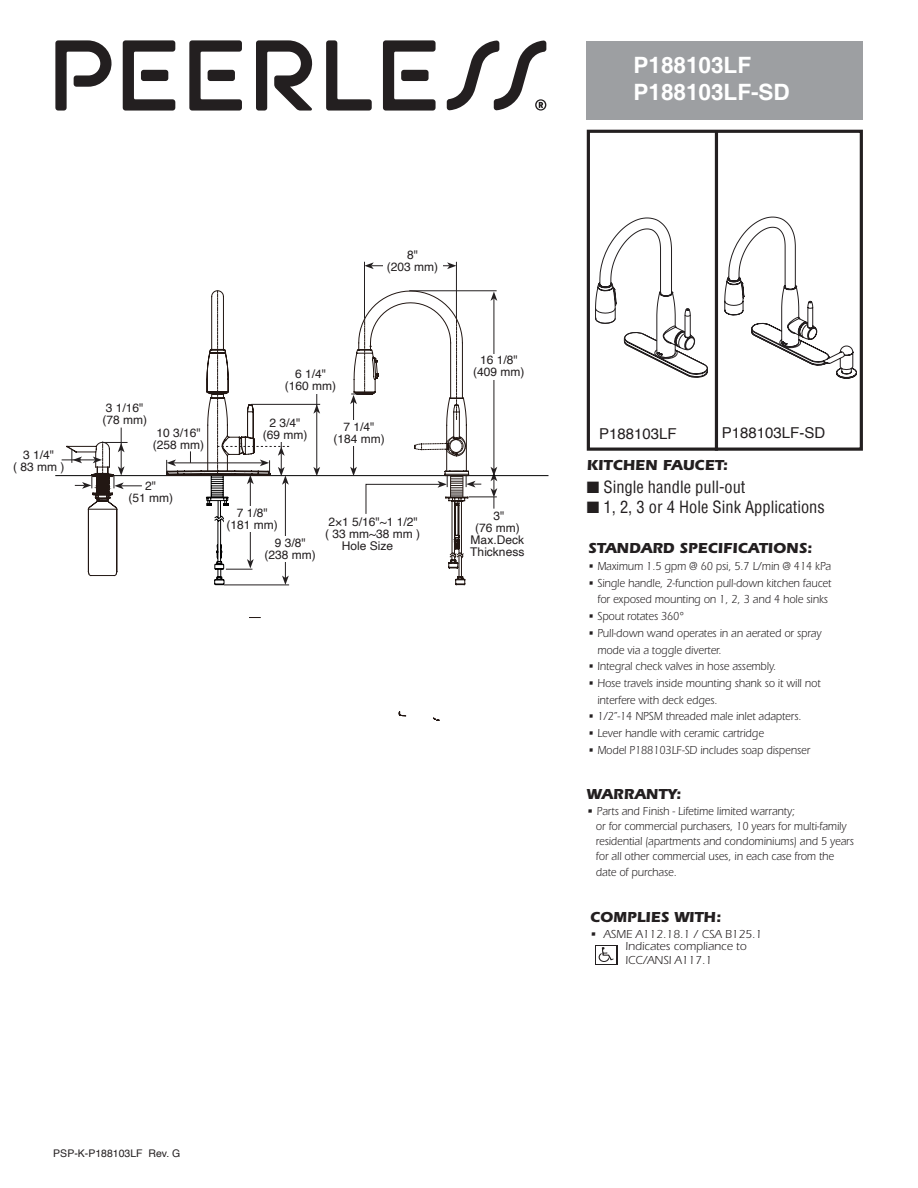
<style>
.page{position:relative;width:918px;height:1188px;background:#fff}
.page>*{position:absolute;margin:0;border:0;box-sizing:border-box;transform-origin:0 0}
.t1{font:700 22.5px/27px "Helvetica";color:#fff}
.t2{font:condensed 16.5px "Helvetica";color:#231f20}
.t3{font:700 15px "Itc Eras";color:#231f20}
.t4{font:15px "Helvetica";color:#231f20}
.t5{font:12px/16.8px "Itc Eras";color:#231f20;scale:.9 1}
.t6{font:12px/15.3px "Itc Eras";color:#231f20}
.t7{font:12px/12px "Helvetica";color:#231f20;text-align:center}
.t8{font:10.5px "Helvetica";color:#231f20}
</style>
<div class="page">
<div style="left:587px;top:130px;width:276px;height:321px;border:3px solid #231f20"></div>
<div style="left:587px;top:42px;width:276px;height:78px;background:#9d9fa2"></div>
<svg style="left:598px;top:953px;width:14px;height:9px"></svg>
<svg style="left:599px;top:952px;width:11px;height:10px"></svg>
<svg style="left:601px;top:947px;width:13px;height:13px"></svg>
<hr style="left:409px;top:290px;width:88px;height:1px;background:#231f20">
<svg style="left:55px;top:40px;width:57px;height:71px"></svg>
<svg style="left:123px;top:40px;width:52px;height:71px"></svg>
<div style="left:141px;top:70px;width:27px;height:11px;background:#231f20;border-radius:3px"></div>
<svg style="left:189px;top:40px;width:53px;height:71px"></svg>
<div style="left:208px;top:70px;width:27px;height:11px;background:#231f20;border-radius:3px"></div>
<svg style="left:383px;top:40px;width:53px;height:71px"></svg>
<div style="left:401px;top:70px;width:28px;height:11px;background:#231f20;border-radius:3px"></div>
<svg style="left:326px;top:40px;width:46px;height:71px"></svg>
<svg style="left:256px;top:40px;width:57px;height:71px"></svg>
<svg style="left:447px;top:40px;width:99px;height:71px"></svg>
<svg style="left:725px;top:217px;width:132px;height:161px"></svg>
<svg style="left:595px;top:218px;width:113px;height:160px"></svg>
<hr style="left:715px;top:132px;width:3px;height:319px;background:#231f20">
<hr style="left:55px;top:475px;width:494px;height:1px;background:#030303">
<svg style="left:399px;top:712px;width:40px;height:9px"></svg>
<hr style="left:364px;top:262px;width:1px;height:56px;background:#231f20">
<hr style="left:456px;top:262px;width:1px;height:56px;background:#231f20">
<hr style="left:371px;top:265px;width:79px;height:1px;background:#231f20">
<svg style="left:365px;top:262px;width:9px;height:7px"></svg>
<svg style="left:447px;top:262px;width:9px;height:7px"></svg>
<div style="left:383px;top:249px;width:59px;height:26px;background:#fff"></div>
<svg style="left:350px;top:291px;width:147px;height:295px"></svg>
<hr style="left:224px;top:585px;width:65px;height:1px;background:#231f20">
<svg style="left:62px;top:428px;width:80px;height:148px"></svg>
<svg style="left:166px;top:290px;width:123px;height:295px"></svg>
<div style="left:256px;top:416px;width:59px;height:26px;background:#fff"></div>
<hr style="left:251px;top:404px;width:69px;height:1px;background:#231f20">
<hr style="left:316px;top:411px;width:1px;height:58px;background:#231f20">
<svg style="left:313px;top:467px;width:7px;height:9px"></svg>
<svg style="left:313px;top:394px;width:7px;height:20px"></svg>
<div style="left:281px;top:368px;width:59px;height:26px;background:#fff"></div>
<p class="t7" style="left:13px;top:449px;width:53px">3 1/4"<br>( 83 mm )</p>
<p class="t7" style="left:387px;top:249px;width:53px">8"<br>(203 mm)</p>
<p class="t7" style="left:102px;top:402px;width:46px;text-align:left">3 1/16" (78 mm)</p>
<p class="t7" style="left:153px;top:428px;width:53px;text-align:left">10 3/16" (258 mm)</p>
<p class="t7" style="left:128px;top:480px;width:46px">2"<br>(51 mm)</p>
<p class="t7" style="left:285px;top:368px;width:53px">6 1/4" (160 mm)</p>
<p class="t7" style="left:263px;top:417px;width:46px">2 3/4" (69 mm)</p>
<p class="t7" style="left:333px;top:421px;width:53px">7 1/4" (184 mm)</p>
<p class="t7" style="left:227px;top:507px;width:53px">7 1/8" (181 mm)</p>
<p class="t7" style="left:265px;top:537px;width:53px">9 3/8" (238 mm)</p>
<p class="t7" style="left:328px;top:516px;width:91px">2×1 5/16"~1 1/2"</p>
<p class="t7" style="left:325px;top:528px;width:97px">( 33 mm~38 mm )</p>
<p class="t7" style="left:342px;top:540px;width:53px">Hole Size</p>
<p class="t7" style="left:473px;top:355px;width:53px">16 1/8" (409 mm)</p>
<p class="t7" style="left:470px;top:510px;width:56px">3"<br>(76 mm)<br>Max.Deck<br>Thickness</p>
<h1 class="t1" style="left:634px;top:52px;width:158px">P188103LF<br>P188103LF-SD</h1>
<p class="t4" style="left:599px;top:422px;width:79px">P188103LF</p>
<p class="t4" style="left:722px;top:422px;width:105px">P188103LF-SD</p>
<p class="t3" style="left:587px;top:456px;width:143px">KITCHEN FAUCET:</p>
<h2 class="t2" style="left:587px;top:477px;width:160px">■ Single handle pull-out</h2>
<h2 class="t2" style="left:587px;top:496px;width:240px">■ 1, 2, 3 or 4 Hole Sink Applications</h2>
<p class="t3" style="left:588px;top:539px;width:226px">STANDARD SPECIFICATIONS:</p>
<p class="t5" style="left:588px;top:558px;width:271px">• Maximum 1.5 gpm @ 60 psi, 5.7 L/min @ 414 kPa</p>
<p class="t5" style="left:588px;top:574px;width:272px;text-align:center">• Single handle, 2-function pull-down kitchen faucet for exposed mounting on 1, 2, 3 and 4 hole sinks</p>
<p class="t5" style="left:588px;top:608px;width:108px">• Spout rotates 360°</p>
<p class="t5" style="left:597px;top:625px;width:250px;text-indent:-9px">• Pull-down wand operates in an aerated or spray mode via a toggle diverter.</p>
<p class="t5" style="left:588px;top:658px;width:210px">• Integral check valves in hose assembly.</p>
<p class="t5" style="left:597px;top:675px;width:249px;text-indent:-9px">• Hose travels inside mounting shank so it will not interfere with deck edges.</p>
<p class="t5" style="left:588px;top:708px;width:238px">• 1/2”-14 NPSM threaded male inlet adapters.</p>
<p class="t5" style="left:588px;top:725px;width:197px">• Lever handle with ceramic cartridge</p>
<p class="t5" style="left:588px;top:742px;width:248px">• Model P188103LF-SD includes soap dispenser</p>
<p class="t3" style="left:587px;top:785px;width:96px">WARRANTY:</p>
<p class="t6" style="left:596px;top:803px;width:259px;text-indent:-9px">• Parts and Finish - Lifetime limited warranty;<br>or for commercial purchasers, 10 years for multi-family residential (apartments and condominiums) and 5 years for all other commercial uses, in each case from the date of purchase.</p>
<p class="t3" style="left:590px;top:909px;width:132px">COMPLIES WITH:</p>
<p class="t6" style="left:625px;top:929px;width:139px;line-height:11.4px;text-indent:-35px">• ASME A112.18.1 / CSA B125.1<br>Indicates compliance to</p>
<p class="t6" style="left:625px;top:953px;width:88px">ICC/ANSI A117.1</p>
<p class="t8" style="left:53px;top:1145px;width:129px">PSP-K-P188103LF Rev. G</p>
</div>
